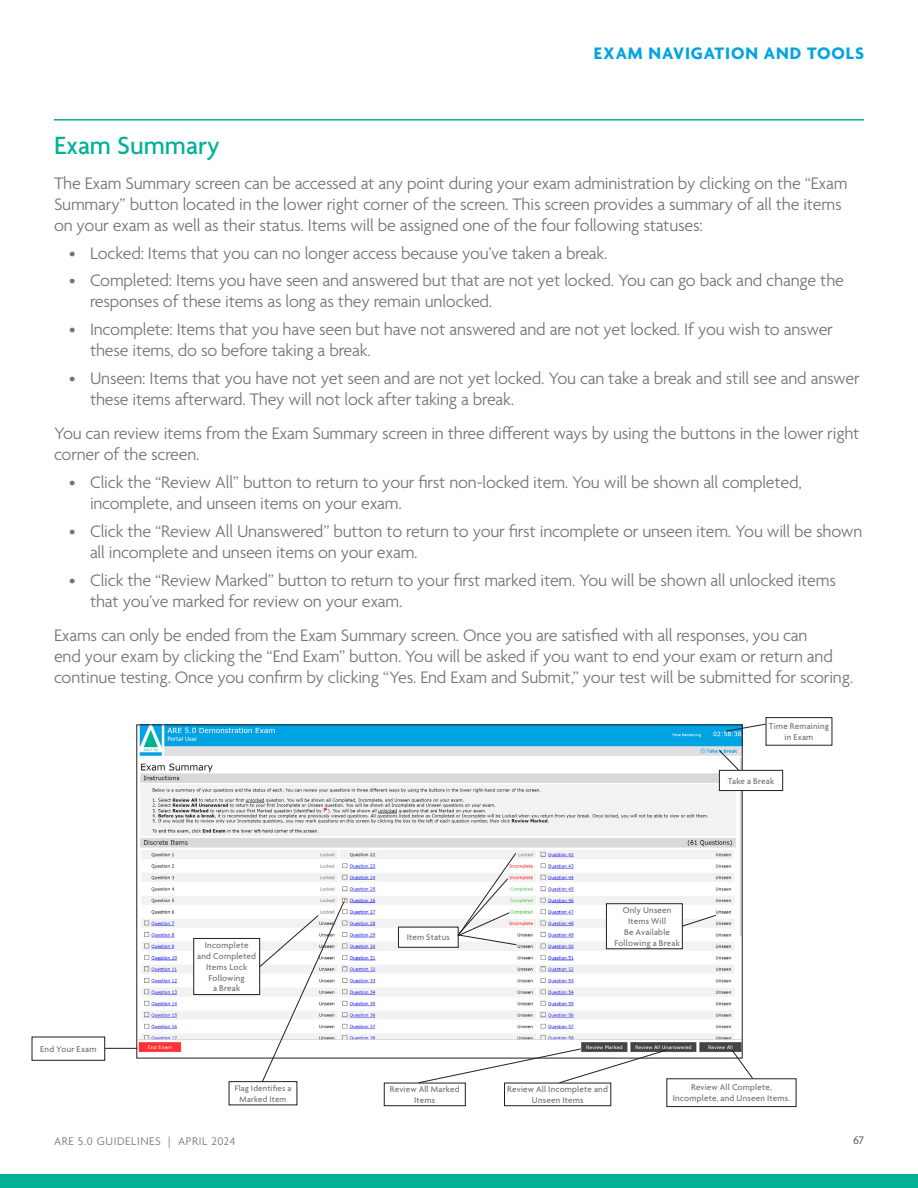
<style>
.page{position:relative;width:918px;height:1188px;background:#fff}
.page>*{position:absolute;margin:0;border:0;box-sizing:border-box;transform-origin:0 0}
.H2-Rule{font:500 27px "Agenda";color:#00b194}
.P1_Body{font:300 18px/21px "Agenda";letter-spacing:-.01em;color:#717376}
.t1{font:700 18px "Agenda";letter-spacing:.05em;color:#00a4e3}
.t2{font:300 12px "Agenda";letter-spacing:.05em;color:#717376}
.t3{font:500 12px "Agenda";color:#717376}
.t4{font:500 9px/10.8px "Agenda";letter-spacing:.02em;color:#717376;text-align:center}
.t5{font:500 8.7px/10.5px "Agenda";letter-spacing:.025em;color:#717376;text-align:center}
</style>
<div class="page">
<div style="left:0;top:1174px;width:918px;height:14px;background:#00b194"></div>
<hr style="left:54px;top:119px;width:810px;height:2px;background:#00b194">
<img style="left:138px;top:727px;width:603px;height:325px">
<div style="left:194px;top:938px;width:66px;height:57px;background:#fff"></div>
<div style="left:193px;top:938px;width:67px;height:57px;border:1px solid #231f20"></div>
<div style="left:398px;top:927px;width:60px;height:20px;background:#fff"></div>
<div style="left:398px;top:927px;width:61px;height:21px;border:1px solid #231f20"></div>
<div style="left:606px;top:904px;width:76px;height:45px;background:#fff"></div>
<div style="left:606px;top:903px;width:77px;height:46px;border:1px solid #231f20"></div>
<div style="left:766px;top:717px;width:66px;height:29px;border:1px solid #231f20"></div>
<div style="left:719px;top:770px;width:64px;height:21px;background:#fff"></div>
<div style="left:719px;top:770px;width:64px;height:21px;border:1px solid #231f20"></div>
<div style="left:667px;top:1078px;width:129px;height:29px;border:1px solid #231f20"></div>
<div style="left:32px;top:1037px;width:73px;height:24px;border:1px solid #231f20"></div>
<div style="left:384px;top:1083px;width:82px;height:23px;border:1px solid #231f20"></div>
<div style="left:504px;top:1083px;width:107px;height:23px;border:1px solid #231f20"></div>
<hr style="left:105px;top:1048px;width:32px;height:1px;background:#231f20">
<svg style="left:457px;top:852px;width:60px;height:93px"></svg>
<svg style="left:731px;top:1049px;width:22px;height:30px"></svg>
<svg style="left:418px;top:1048px;width:249px;height:35px"></svg>
<svg style="left:725px;top:723px;width:41px;height:9px"></svg>
<svg style="left:718px;top:749px;width:21px;height:22px"></svg>
<svg style="left:681px;top:915px;width:36px;height:12px"></svg>
<svg style="left:259px;top:898px;width:88px;height:185px"></svg>
<p class="t1" style="left:594px;top:44px;width:272px">EXAM NAVIGATION AND TOOLS</p>
<h2 class="H2-Rule" style="left:54px;top:131px;width:167px">Exam Summary</h2>
<p class="P1_Body" style="left:54px;top:174px;width:795px">The Exam Summary screen can be accessed at any point during your exam administration by clicking on the “Exam<br>Summary” button located in the lower right corner of the screen. This screen provides a summary of all the items on your exam as well as their status. Items will be assigned one of the four following statuses:</p>
<p class="P1_Body" style="left:69px;top:243px;width:540px">• Locked: Items that you can no longer access because you’ve taken a break.</p>
<p class="P1_Body" style="left:90px;top:271px;width:755px;text-indent:-21px">• Completed: Items you have seen and answered but that are not yet locked. You can go back and change the responses of these items as long as they remain unlocked.</p>
<p class="P1_Body" style="left:90px;top:320px;width:744px;text-indent:-21px">• Incomplete: Items that you have seen but have not answered and are not yet locked. If you wish to answer these items, do so before taking a break.</p>
<p class="P1_Body" style="left:90px;top:369px;width:771px;text-indent:-21px">• Unseen: Items that you have not yet seen and are not yet locked. You can take a break and still see and answer these items afterward. They will not lock after taking a break.</p>
<p class="P1_Body" style="left:54px;top:424px;width:807px">You can review items from the Exam Summary screen in three different ways by using the buttons in the lower right corner of the screen.</p>
<p class="P1_Body" style="left:90px;top:473px;width:713px;text-indent:-21px">• Click the “Review All” button to return to your first non-locked item. You will be shown all completed, incomplete, and unseen items on your exam.</p>
<p class="P1_Body" style="left:90px;top:522px;width:774px;text-indent:-21px">• Click the “Review All Unanswered” button to return to your first incomplete or unseen item. You will be shown all incomplete and unseen items on your exam.</p>
<p class="P1_Body" style="left:90px;top:570px;width:747px;text-indent:-21px">• Click the “Review Marked” button to return to your first marked item. You will be shown all unlocked items that you’ve marked for review on your exam.</p>
<p class="P1_Body" style="left:54px;top:626px;width:801px">Exams can only be ended from the Exam Summary screen. Once you are satisfied with all responses, you can<br>end your exam by clicking the “End Exam” button. You will be asked if you want to end your exam or return and continue testing. Once you confirm by clicking “Yes. End Exam and Submit,” your test will be submitted for scoring.</p>
<p class="t4" style="left:40px;top:1044px;width:58px">End Your Exam</p>
<p class="t4" style="left:197px;top:940px;width:60px">Incomplete and Completed<br>Items Lock<br>Following<br>a Break</p>
<p class="t4" style="left:407px;top:933px;width:45px">Item Status</p>
<p class="t4" style="left:769px;top:722px;width:62px">Time Remaining in Exam</p>
<p class="t4" style="left:728px;top:776px;width:48px">Take a Break</p>
<p class="t4" style="left:614px;top:905px;width:67px">Only Unseen<br>Items Will<br>Be Available<br>Following a Break</p>
<p class="t5" style="left:235px;top:1084px;width:58px">Flag Identifies a<br>Marked Item</p>
<p class="t4" style="left:390px;top:1084px;width:71px">Review All Marked<br>Items</p>
<p class="t4" style="left:507px;top:1084px;width:102px">Review All Incomplete and<br>Unseen Items</p>
<p class="t4" style="left:673px;top:1083px;width:119px">Review All Complete,<br>Incomplete, and Unseen Items.</p>
<p class="t2" style="left:54px;top:1134px;width:183px">ARE 5.0 GUIDELINES | APRIL 2024</p>
<p class="t3" style="left:853px;top:1133px;width:13px">67</p>
</div>
